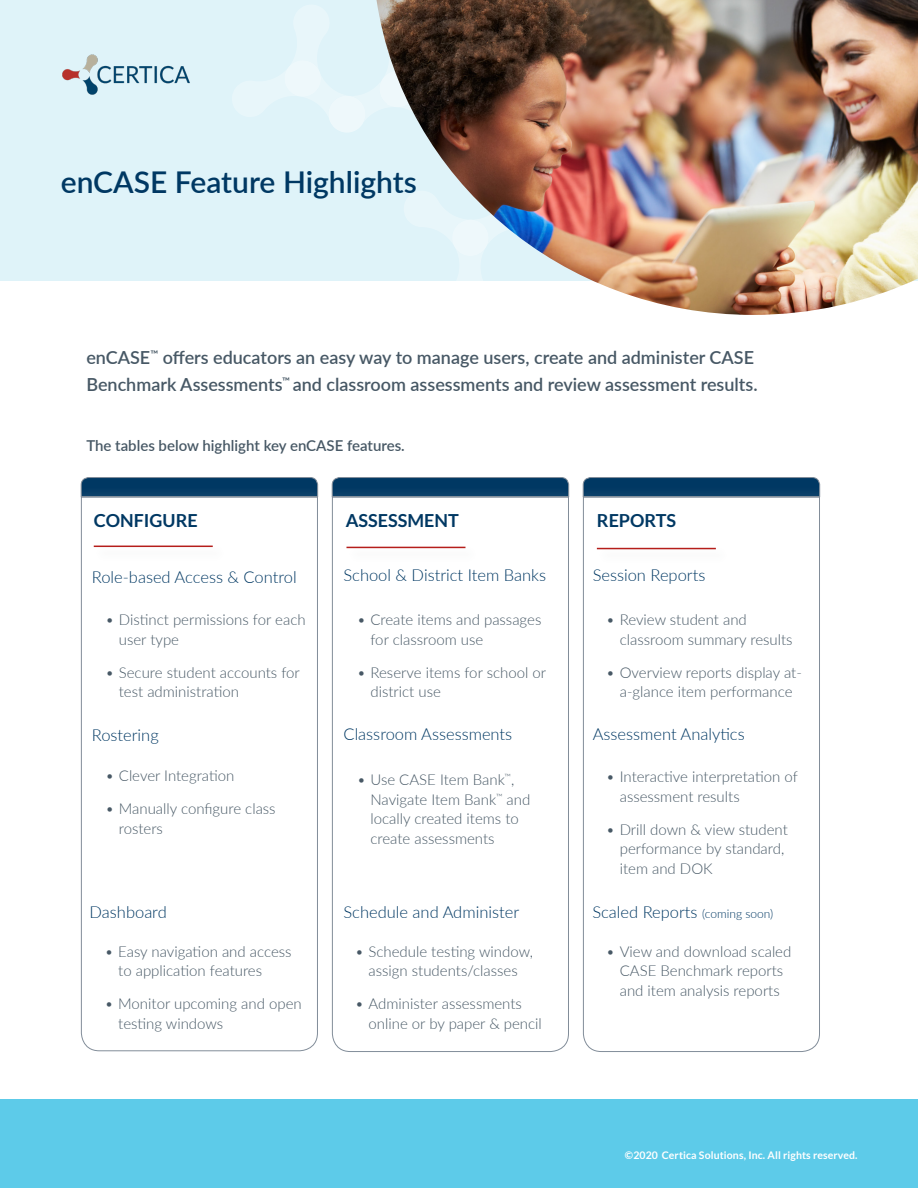
<style>
.page{position:relative;width:918px;height:1188px;background:#fff}
.page>*{position:absolute;margin:0;border:0;box-sizing:border-box;transform-origin:0 0}
.Headline{font:600 30px "Lato";color:#003863}
.Intro_Copy{font:600 18px/27px "Lato";color:#475865}
.Headline-2{font:700 18px "Lato";color:#003863}
.Body_Copy{font:300 16.5px "Lato";color:#003863}
.t1{font:300 15px/19.5px "Lato";color:#475865}
.Body_Copy-2{font:600 15px "Lato";color:#475865}
.Boilerplate_text{font:700 10.5px "Lato";letter-spacing:.01em;color:#fff}
.s1{font-size:12px}
</style>
<div class="page">
<div style="left:0;top:0;width:918px;height:281px;background:#dff3f9"></div>
<svg style="left:285px;top:60px;width:80px;height:72px"></svg>
<img style="left:377px;top:0;width:541px;height:315px">
<div style="left:0;top:1099px;width:918px;height:89px;background:#5dcbe9"></div>
<img style="left:62px;top:54px;width:128px;height:41px">
<svg style="left:81px;top:477px;width:237px;height:10px;background:#10436a"></svg>
<div style="left:72px;top:487px;width:256px;height:574px;background:#fff;opacity:.75"></div>
<svg style="left:81px;top:496px;width:237px;height:556px"></svg>
<div style="left:322px;top:468px;width:256px;height:39px;background:#fff"></div>
<svg style="left:332px;top:477px;width:237px;height:10px;background:#10436a"></svg>
<div style="left:323px;top:487px;width:256px;height:574px;background:#fff;opacity:.75"></div>
<svg style="left:332px;top:496px;width:237px;height:556px"></svg>
<svg style="left:583px;top:477px;width:237px;height:10px;background:#10436a"></svg>
<div style="left:574px;top:487px;width:255px;height:575px;background:#fff"></div>
<svg style="left:583px;top:496px;width:237px;height:556px"></svg>
<div style="left:93px;top:544px;width:134px;height:18px;background:#fcfcfc"></div>
<hr style="left:94px;top:546px;width:119px;height:1px;background:#b51e1b">
<div style="left:346px;top:545px;width:133px;height:18px;background:#475865;opacity:.15"></div>
<hr style="left:346px;top:547px;width:119px;height:1px;background:#b51e1b">
<div style="left:596px;top:546px;width:134px;height:18px;background:#475865;opacity:.15"></div>
<hr style="left:597px;top:548px;width:119px;height:1px;background:#b51e1b">
<p class="Headline" style="left:61px;top:160px;width:358px">enCASE Feature Highlights</p>
<p class="Intro_Copy" style="left:86px;top:344px;width:673px">enCASE<sup>™</sup> offers educators an easy way to manage users, create and administer CASE<br>Benchmark Assessments<sup>™</sup> and classroom assessments and review assessment results.</p>
<p class="Body_Copy-2" style="left:86px;top:434px;width:320px">The tables below highlight key enCASE features.</p>
<p class="Headline-2" style="left:94px;top:510px;width:106px">CONFIGURE</p>
<p class="Headline-2" style="left:346px;top:510px;width:115px">ASSESSMENT</p>
<p class="Headline-2" style="left:597px;top:510px;width:81px">REPORTS</p>
<p class="Body_Copy" style="left:92px;top:565px;width:206px">Role-based Access &amp; Control</p>
<p class="Body_Copy" style="left:344px;top:564px;width:204px">School &amp; District Item Banks</p>
<p class="Body_Copy" style="left:593px;top:564px;width:114px">Session Reports</p>
<p class="t1" style="left:119px;top:610px;width:188px;text-indent:-14px">• Distinct permissions for each user type</p>
<p class="t1" style="left:119px;top:662px;width:183px;text-indent:-14px">• Secure student accounts for test administration</p>
<p class="t1" style="left:371px;top:610px;width:172px;text-indent:-14px">• Create items and passages for classroom use</p>
<p class="t1" style="left:371px;top:662px;width:177px;text-indent:-14px">• Reserve items for school or district use</p>
<p class="t1" style="left:620px;top:610px;width:174px;text-indent:-14px">• Review student and classroom summary results</p>
<p class="t1" style="left:606px;top:662px;width:197px;text-align:center">• Overview reports display at&shy;a-glance item performance</p>
<p class="Body_Copy" style="left:92px;top:724px;width:68px">Rostering</p>
<p class="t1" style="left:105px;top:765px;width:131px">• Clever Integration</p>
<p class="t1" style="left:119px;top:798px;width:158px;text-indent:-14px">• Manually configure class rosters</p>
<p class="Body_Copy" style="left:344px;top:723px;width:170px">Classroom Assessments</p>
<p class="Body_Copy" style="left:593px;top:723px;width:154px">Assessment Analytics</p>
<p class="t1" style="left:371px;top:769px;width:161px;text-indent:-14px">• Use CASE Item Bank<sup>™</sup>,<br>Navigate Item Bank<sup>™</sup> and locally created items to create assessments</p>
<p class="t1" style="left:620px;top:767px;width:180px;text-indent:-14px">• Interactive interpretation of assessment results</p>
<p class="t1" style="left:620px;top:819px;width:170px;text-indent:-14px">• Drill down &amp; view student performance by standard, item and DOK</p>
<p class="Body_Copy" style="left:90px;top:900px;width:79px">Dashboard</p>
<p class="Body_Copy" style="left:344px;top:900px;width:177px">Schedule and Administer</p>
<p class="t1" style="left:118px;top:941px;width:175px;text-indent:-14px">• Easy navigation and access to application features</p>
<p class="t1" style="left:118px;top:994px;width:185px;text-indent:-14px">• Monitor upcoming and open testing windows</p>
<p class="t1" style="left:355px;top:941px;width:180px;text-align:center">• Schedule testing window, assign students/classes</p>
<p class="t1" style="left:369px;top:994px;width:175px;text-indent:-14px">• Administer assessments online or by paper &amp; pencil</p>
<p class="Body_Copy" style="left:592px;top:900px;width:182px">Scaled Reports <span class="s1">(coming soon)</span></p>
<p class="t1" style="left:606px;top:941px;width:187px;text-align:center">• View and download scaled<br>CASE Benchmark reports and item analysis reports</p>
<p class="Boilerplate_text" style="left:625px;top:1149px;width:234px">© 2020 Certica Solutions, Inc. All rights reserved.</p>
</div>
